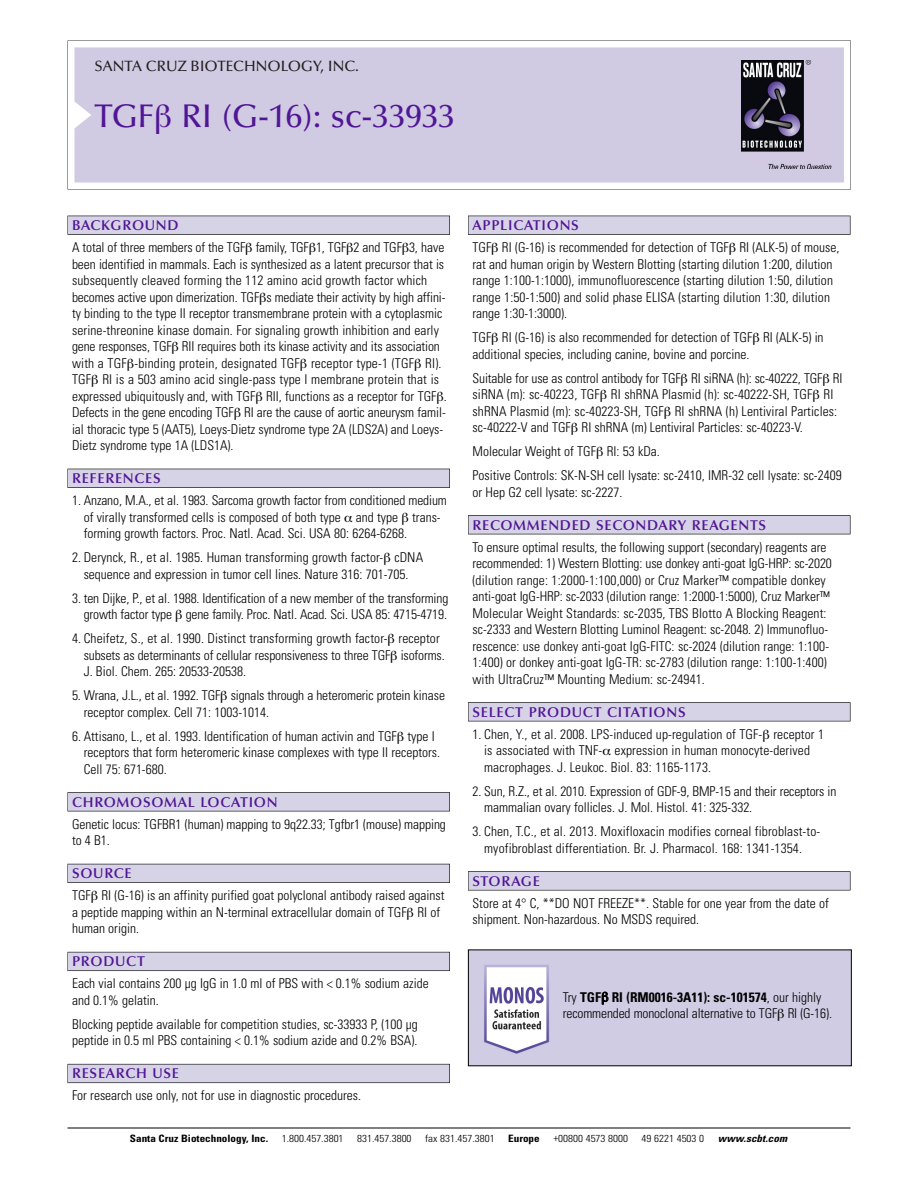
<style>
.page{position:relative;width:918px;height:1188px;background:#fff}
.page>*{position:absolute;margin:0;border:0;box-sizing:border-box;transform-origin:0 0}
.t1{font:500 33px "Optima";color:#511695}
.t2{font:500 15px "Optima";color:#231f20}
.t3{font:600 14.25px "Optima";letter-spacing:.05em;color:#511695}
.t4{font:300 condensed 13.5px/16.5px "Univers";color:#000}
.t5{font:300 condensed 10.2px "Univers";color:#000;scale:1.1 1}
.t6{font:700 condensed 10.2px "Univers";color:#000;scale:1.1 1}
.t7{font:italic 700 condensed 10.2px "Univers";letter-spacing:.005em;color:#000;scale:1.1 1}
.s1{font-weight:700}
</style>
<div class="page">
<svg style="left:68px;top:40px;width:783px;height:149px"></svg>
<div style="left:74px;top:47px;width:770px;height:135px;background:#d1cae3"></div>
<img style="left:741px;top:60px;width:90px;height:108px">
<div style="left:68px;top:216px;width:382px;height:19px;background:#525155"></div>
<div style="left:68px;top:216px;width:381px;height:18px;background:#d7d3e7"></div>
<div style="left:68px;top:469px;width:382px;height:19px;background:#515055"></div>
<div style="left:68px;top:469px;width:381px;height:18px;background:#d7d3e7"></div>
<div style="left:68px;top:792px;width:382px;height:19px;background:#545357"></div>
<div style="left:68px;top:793px;width:381px;height:18px;background:#d7d3e7"></div>
<div style="left:68px;top:864px;width:382px;height:19px;background:#54535a"></div>
<div style="left:68px;top:864px;width:381px;height:18px;background:#d7d3e7"></div>
<div style="left:68px;top:952px;width:382px;height:19px;background:#5b5a62"></div>
<div style="left:68px;top:952px;width:381px;height:18px;background:#d7d3e7"></div>
<div style="left:68px;top:1064px;width:382px;height:19px;background:#66646e"></div>
<div style="left:68px;top:1064px;width:381px;height:18px;background:#d7d3e7"></div>
<div style="left:468px;top:216px;width:382px;height:19px;background:#525155"></div>
<div style="left:468px;top:216px;width:382px;height:18px;background:#d7d3e7"></div>
<div style="left:468px;top:515px;width:382px;height:19px;background:#525155"></div>
<div style="left:468px;top:516px;width:382px;height:18px;background:#d7d3e7"></div>
<div style="left:468px;top:702px;width:382px;height:19px;background:#545357"></div>
<div style="left:468px;top:703px;width:382px;height:18px;background:#d7d3e7"></div>
<div style="left:468px;top:871px;width:382px;height:19px;background:#575759"></div>
<div style="left:468px;top:872px;width:382px;height:18px;background:#d7d3e7"></div>
<hr style="left:68px;top:1128px;width:782px;height:1px;background:#000">
<img style="left:470px;top:952px;width:380px;height:112px">
<svg style="left:157px;top:105px;width:14px;height:29px"></svg>
<svg style="left:602px;top:992px;width:6px;height:12px"></svg>
<svg style="left:778px;top:1009px;width:6px;height:12px"></svg>
<p class="t2" style="left:94px;top:61px;width:266px">SANTA CRUZ BIOTECHNOLOGY, INC.</p>
<h1 class="t1" style="left:94px;top:103px;width:362px">TGF RI (G-16): sc-33933</h1>
<p class="t3" style="left:72px;top:219px;width:108px">BACKGROUND</p>
<p class="t4" style="left:72px;top:240px;width:376px">A total of three members of the TGF family, TGF 1, TGF 2 and TGF 3, have been identified in mammals. Each is synthesized as a latent precursor that is subsequently cleaved forming the 112 amino acid growth factor which becomes active upon dimerization. TGF s mediate their activity by high affini&shy;ty binding to the type II receptor transmembrane protein with a cytoplasmic serine-threonine kinase domain. For signaling growth inhibition and early gene responses, TGF RII requires both its kinase activity and its association with a TGF -binding protein, designated TGF receptor type-1 (TGF RI).<br>TGF RI is a 503 amino acid single-pass type I membrane protein that is expressed ubiquitously and, with TGF RII, functions as a receptor for TGF .<br>Defects in the gene encoding TGF RI are the cause of aortic aneurysm famil&shy;ial thoracic type 5 (AAT5), Loeys-Dietz syndrome type 2A (LDS2A) and Loeys-Dietz syndrome type 1A (LDS1A).</p>
<p class="t3" style="left:72px;top:473px;width:90px">REFERENCES</p>
<p class="t4" style="left:84px;top:493px;width:365px;text-indent:-12px">1. Anzano, M.A., et al. 1983. Sarcoma growth factor from conditioned medium of virally transformed cells is composed of both type and type trans&shy;forming growth factors. Proc. Natl. Acad. Sci. USA 80: 6264-6268.</p>
<p class="t4" style="left:72px;top:550px;width:353px;text-align:center">2. Derynck, R., et al. 1985. Human transforming growth factor- cDNA sequence and expression in tumor cell lines. Nature 316: 701-705.</p>
<p class="t4" style="left:72px;top:591px;width:378px;text-align:right">3. ten Dijke, P., et al. 1988. Identification of a new member of the transforming growth factor type gene family. Proc. Natl. Acad. Sci. USA 85: 4715-4719.</p>
<p class="t4" style="left:84px;top:631px;width:363px;text-indent:-12px">4. Cheifetz, S., et al. 1990. Distinct transforming growth factor- receptor subsets as determinants of cellular responsiveness to three TGF isoforms.<br>J. Biol. Chem. 265: 20533-20538.</p>
<p class="t4" style="left:84px;top:688px;width:363px;text-indent:-12px">5. Wrana, J.L., et al. 1992. TGF signals through a heteromeric protein kinase receptor complex. Cell 71: 1003-1014.</p>
<p class="t4" style="left:84px;top:729px;width:358px;text-indent:-12px">6. Attisano, L., et al. 1993. Identification of human activin and TGF type I receptors that form heteromeric kinase complexes with type II receptors.<br>Cell 75: 671-680.</p>
<p class="t3" style="left:72px;top:796px;width:207px">CHROMOSOMAL LOCATION</p>
<p class="t4" style="left:72px;top:817px;width:375px">Genetic locus: TGFBR1 (human) mapping to 9q22.33; Tgfbr1 (mouse) mapping to 4 B1.</p>
<p class="t3" style="left:72px;top:868px;width:61px">SOURCE</p>
<p class="t4" style="left:72px;top:888px;width:374px">TGF RI (G-16) is an affinity purified goat polyclonal antibody raised against a peptide mapping within an N-terminal extracellular domain of TGF RI of human origin.</p>
<p class="t3" style="left:72px;top:956px;width:74px">PRODUCT</p>
<p class="t4" style="left:72px;top:976px;width:358px">Each vial contains 200 µg IgG in 1.0 ml of PBS with &lt; 0.1% sodium azide and 0.1% gelatin.</p>
<p class="t4" style="left:72px;top:1017px;width:347px">Blocking peptide available for competition studies, sc-33933 P, (100 µg peptide in 0.5 ml PBS containing &lt; 0.1% sodium azide and 0.2% BSA).</p>
<p class="t3" style="left:72px;top:1068px;width:109px">RESEARCH USE</p>
<p class="t4" style="left:72px;top:1088px;width:290px">For research use only, not for use in diagnostic procedures.</p>
<p class="t3" style="left:473px;top:219px;width:108px">APPLICATIONS</p>
<p class="t4" style="left:473px;top:240px;width:368px">TGF RI (G-16) is recommended for detection of TGF RI (ALK-5) of mouse, rat and human origin by Western Blotting (starting dilution 1:200, dilution range 1:100-1:1000), immunofluorescence (starting dilution 1:50, dilution range 1:50-1:500) and solid phase ELISA (starting dilution 1:30, dilution range 1:30-1:3000).</p>
<p class="t4" style="left:473px;top:330px;width:353px">TGF RI (G-16) is also recommended for detection of TGF RI (ALK-5) in additional species, including canine, bovine and porcine.</p>
<p class="t4" style="left:473px;top:371px;width:372px">Suitable for use as control antibody for TGF RI siRNA (h): sc-40222, TGF RI siRNA (m): sc-40223, TGF RI shRNA Plasmid (h): sc-40222-SH, TGF RI shRNA Plasmid (m): sc-40223-SH, TGF RI shRNA (h) Lentiviral Particles: sc-40222-V and TGF RI shRNA (m) Lentiviral Particles: sc-40223-V.</p>
<p class="t4" style="left:473px;top:440px;width:371px;line-height:24px">Molecular Weight of TGF RI: 53 kDa.<br>Positive Controls: SK-N-SH cell lysate: sc-2410, IMR-32 cell lysate: sc-2409</p>
<p class="t4" style="left:473px;top:485px;width:151px">or Hep G2 cell lysate: sc-2227.</p>
<p class="t3" style="left:473px;top:519px;width:295px">RECOMMENDED SECONDARY REAGENTS</p>
<p class="t4" style="left:473px;top:540px;width:361px">To ensure optimal results, the following support (secondary) reagents are recommended: 1) Western Blotting: use donkey anti-goat IgG-HRP: sc-2020 (dilution range: 1:2000-1:100,000) or Cruz Marker™ compatible donkey anti-goat IgG-HRP: sc-2033 (dilution range: 1:2000-1:5000), Cruz Marker™ Molecular Weight Standards: sc-2035, TBS Blotto A Blocking Reagent: sc-2333 and Western Blotting Luminol Reagent: sc-2048. 2) Immunofluo&shy;rescence: use donkey anti-goat IgG-FITC: sc-2024 (dilution range: 1:100- 1:400) or donkey anti-goat IgG-TR: sc-2783 (dilution range: 1:100-1:400) with UltraCruz™ Mounting Medium: sc-24941.</p>
<p class="t3" style="left:473px;top:706px;width:215px">SELECT PRODUCT CITATIONS</p>
<p class="t4" style="left:484px;top:727px;width:342px;text-indent:-12px">1. Chen, Y., et al. 2008. LPS-induced up-regulation of TGF- receptor 1 is associated with TNF- expression in human monocyte-derived macrophages. J. Leukoc. Biol. 83: 1165-1173.</p>
<p class="t4" style="left:484px;top:784px;width:354px;text-indent:-12px">2. Sun, R.Z., et al. 2010. Expression of GDF-9, BMP-15 and their receptors in mammalian ovary follicles. J. Mol. Histol. 41: 325-332.</p>
<p class="t4" style="left:473px;top:824px;width:349px;text-align:center">3. Chen, T.C., et al. 2013. Moxifloxacin modifies corneal fibroblast-to&shy;myofibroblast differentiation. Br. J. Pharmacol. 168: 1341-1354.</p>
<p class="t3" style="left:473px;top:875px;width:69px">STORAGE</p>
<p class="t4" style="left:473px;top:896px;width:358px">Store at 4° C, **DO NOT FREEZE**. Stable for one year from the date of shipment. Non-hazardous. No MSDS required.</p>
<p class="t4" style="left:563px;top:990px;width:271px">Try <span class="s1">TGF RI (RM0016-3A11): sc-101574</span>, our highly recommended monoclonal alternative to TGF RI (G-16).</p>
<p class="t6" style="left:130px;top:1135px;width:127px">Santa Cruz Biotechnology, Inc.</p>
<p class="t5" style="left:282px;top:1135px;width:58px">1.800.457.3801</p>
<p class="t5" style="left:357px;top:1135px;width:51px">831.457.3800</p>
<p class="t5" style="left:425px;top:1135px;width:65px">fax 831.457.3801</p>
<p class="t6" style="left:508px;top:1135px;width:30px">Europe</p>
<p class="t5" style="left:553px;top:1135px;width:69px">+00800 4573 8000</p>
<p class="t5" style="left:642px;top:1135px;width:58px">49 6221 4503 0</p>
<p class="t7" style="left:718px;top:1135px;width:64px">www.scbt.com</p>
</div>
